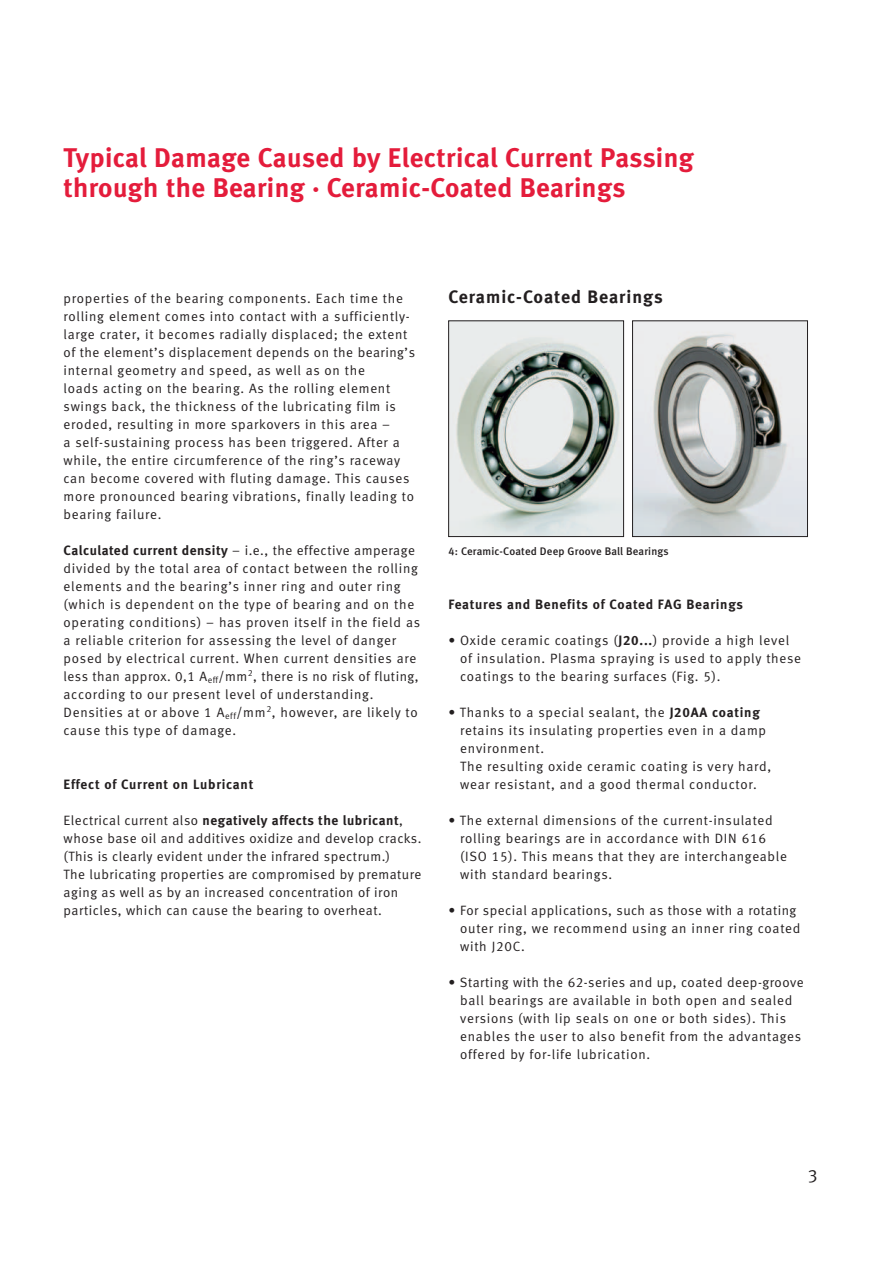
<style>
.page{position:relative;width:893px;height:1263px;background:#fff}
.page>*{position:absolute;margin:0;border:0;box-sizing:border-box;transform-origin:0 0}
.t1{font:27px/30px "Meta Bold LF";letter-spacing:.015em;color:#e41c3b}
.t2{font:18px "Meta Bold LF";letter-spacing:.055em;color:#231f20}
.t3{font:18px "Meta Normal LF";color:#231f20}
.t4{font:13.5px/18px "Meta Normal LF";letter-spacing:.055em;color:#231f20}
.t5{font:13.5px "Meta Bold LF";letter-spacing:.045em;color:#231f20}
.t6{font:10.95px "Meta Medium LF";letter-spacing:.015em;color:#231f20}
.s1{font-family:"Meta Bold LF"}
.s2{font-family:"Meta Normal LF"}
</style>
<div class="page">
<img style="left:450px;top:323px;width:172px;height:212px">
<div style="left:448px;top:321px;width:176px;height:216px;border:1px solid #231f20"></div>
<img style="left:634px;top:323px;width:172px;height:212px">
<div style="left:632px;top:321px;width:176px;height:216px;border:1px solid #231f20"></div>
<h1 class="t1" style="left:64px;top:145px;width:632px">Typical Damage Caused by Electrical Current Passing through the Bearing · Ceramic-Coated Bearings</h1>
<p class="t4" style="left:64px;top:290px;width:353px">properties of the bearing components. Each time the rolling element comes into contact with a sufficiently&shy;large crater, it becomes radially displaced; the extent of the element’s displacement depends on the bearing’s internal geometry and speed, as well as on the<br>loads acting on the bearing. As the rolling element swings back, the thickness of the lubricating film is eroded, resulting in more sparkovers in this area –<br>a self-sustaining process has been triggered. After a while, the entire circumference of the ring’s raceway can become covered with fluting damage. This causes more pronounced bearing vibrations, finally leading to bearing failure.</p>
<p class="t4" style="left:64px;top:542px;width:358px"><span class="s1">Calculated current density</span> – i.e., the effective amperage divided by the total area of contact between the rolling elements and the bearing’s inner ring and outer ring (which is dependent on the type of bearing and on the operating conditions) – has proven itself in the field as a reliable criterion for assessing the level of danger posed by electrical current. When current densities are less than approx. 0,1 A<sub>eff</sub>/mm<sup>2</sup>, there is no risk of fluting, according to our present level of understanding.<br>Densities at or above 1 A<sub>eff</sub>/mm<sup>2</sup>, however, are likely to cause this type of damage.</p>
<p class="t5" style="left:64px;top:779px;width:191px">Effect of Current on Lubricant</p>
<p class="t5" style="left:64px;top:815px;width:341px"><span class="s2">Electrical current also</span> negatively affects the lubricant<span class="s2">,</span></p>
<p class="t4" style="left:64px;top:830px;width:359px">whose base oil and additives oxidize and develop cracks. (This is clearly evident under the infrared spectrum.)<br>The lubricating properties are compromised by premature aging as well as by an increased concentration of iron particles, which can cause the bearing to overheat.</p>
<h2 class="t2" style="left:448px;top:289px;width:216px">Ceramic-Coated Bearings</h2>
<p class="t6" style="left:448px;top:547px;width:222px">4: Ceramic-Coated Deep Groove Ball Bearings</p>
<p class="t5" style="left:448px;top:599px;width:296px">Features and Benefits of Coated FAG Bearings</p>
<p class="t4" style="left:460px;top:632px;width:342px;text-indent:-12px">• Oxide ceramic coatings (<span class="s1">J20...</span>) provide a high level of insulation. Plasma spraying is used to apply these coatings to the bearing surfaces (Fig. 5).</p>
<p class="t4" style="left:460px;top:704px;width:313px;text-indent:-12px">• Thanks to a special sealant, the <span class="s1">J20AA coating </span>retains its insulating properties even in a damp environment.<br>The resulting oxide ceramic coating is very hard, wear resistant, and a good thermal conductor.</p>
<p class="t4" style="left:460px;top:812px;width:328px;text-indent:-12px">• The external dimensions of the current-insulated rolling bearings are in accordance with DIN 616 (ISO 15). This means that they are interchangeable with standard bearings.</p>
<p class="t4" style="left:460px;top:902px;width:342px;text-indent:-12px">• For special applications, such as those with a rotating outer ring, we recommend using an inner ring coated with J20C.</p>
<p class="t4" style="left:460px;top:974px;width:345px;text-indent:-12px">• Starting with the 62-series and up, coated deep-groove ball bearings are available in both open and sealed versions (with lip seals on one or both sides). This enables the user to also benefit from the advantages offered by for-life lubrication.</p>
<h2 class="t3" style="left:808px;top:1169px;width:12px">3</h2>
</div>
